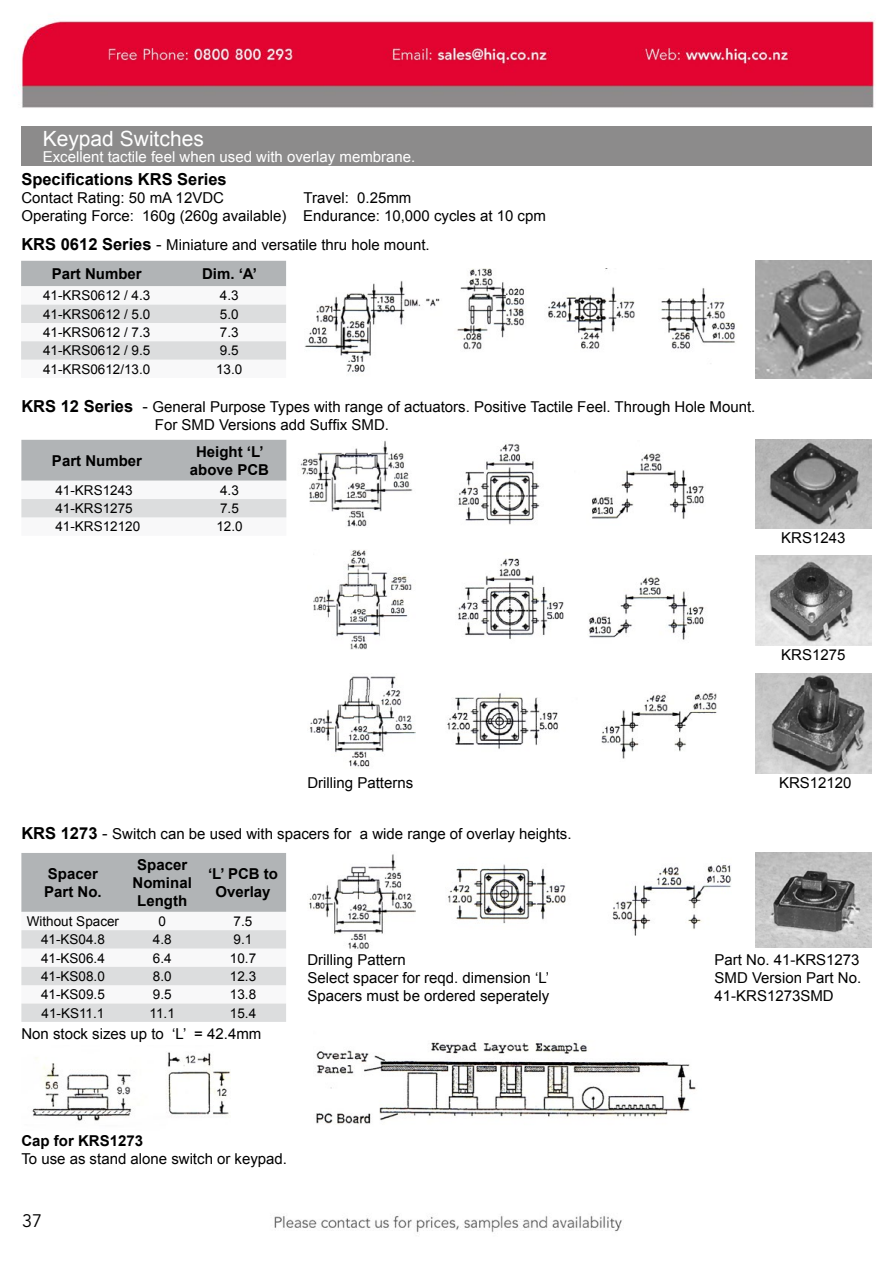
<style>
.page{position:relative;width:893px;height:1263px;background:#fff}
.page>*{position:absolute;margin:0;border:0;box-sizing:border-box;transform-origin:0 0}
.t1{font:21px "Arial";color:#fff}
.t2{font:18px "Avenir";color:#000}
.t3{font:700 16.5px "Arial";color:#000}
.t4{font:15px/18px "Arial";color:#000}
.t5{font:700 15px/18px "Arial";color:#000;text-align:center}
.t6{font:15px "Arial";color:#fff}
.t7{font:13.5px "Arial";color:#000}
.s1{font-weight:700;font-size:16.5px}
.s2{font-size:16.5px}
</style>
<div class="page">
<img style="left:14px;top:20px;width:862px;height:1213px">
<div style="left:0;top:1186px;width:89px;height:77px;background:#fff"></div>
<div style="left:21px;top:126px;width:851px;height:40px;background:#8c8b8b"></div>
<svg style="left:21px;top:261px;width:265px;height:117px"></svg>
<svg style="left:21px;top:440px;width:265px;height:96px"></svg>
<img style="left:298px;top:268px;width:451px;height:109px">
<img style="left:756px;top:261px;width:116px;height:117px">
<img style="left:756px;top:440px;width:116px;height:88px">
<img style="left:756px;top:556px;width:116px;height:89px">
<img style="left:756px;top:673px;width:116px;height:101px">
<img style="left:297px;top:440px;width:118px;height:88px">
<img style="left:454px;top:441px;width:255px;height:87px">
<img style="left:307px;top:550px;width:108px;height:99px">
<img style="left:456px;top:553px;width:253px;height:94px">
<img style="left:307px;top:673px;width:108px;height:96px">
<img style="left:445px;top:679px;width:274px;height:82px">
<svg style="left:21px;top:853px;width:265px;height:169px"></svg>
<img style="left:756px;top:853px;width:116px;height:95px">
<img style="left:307px;top:851px;width:109px;height:100px">
<img style="left:445px;top:857px;width:287px;height:81px">
<img style="left:307px;top:1028px;width:395px;height:101px">
<img style="left:21px;top:1045px;width:210px;height:85px">
<h1 class="t1" style="left:43px;top:125px;width:163px">Keypad Switches</h1>
<p class="t6" style="left:43px;top:147px;width:374px">Excellent tactile feel when used with overlay membrane.</p>
<p class="t3" style="left:21px;top:168px;width:207px">Specifications KRS Series</p>
<p class="t4" style="left:21px;top:189px;width:204px">Contact Rating: 50 mA 12VDC</p>
<p class="t4" style="left:21px;top:189px;width:526px;text-indent:282px">Travel: 0.25mm<br>Operating Force: 160g (260g available) Endurance: 10,000 cycles at 10 cpm</p>
<p class="t4" style="left:21px;top:236px;width:410px"><span class="s1">KRS 0612 Series</span> <span class="s2">-</span> Miniature and versatile thru hole mount.</p>
<p class="t5" style="left:52px;top:265px;width:92px">Part Number</p>
<p class="t5" style="left:202px;top:265px;width:57px">Dim. ‘A’</p>
<p class="t7" style="left:43px;top:287px;width:109px">41-KRS0612 / 4.3</p>
<p class="t7" style="left:220px;top:287px;width:20px">4.3</p>
<p class="t7" style="left:43px;top:305px;width:109px">41-KRS0612 / 5.0</p>
<p class="t7" style="left:220px;top:305px;width:20px">5.0</p>
<p class="t7" style="left:43px;top:323px;width:109px">41-KRS0612 / 7.3</p>
<p class="t7" style="left:220px;top:323px;width:20px">7.3</p>
<p class="t7" style="left:43px;top:342px;width:109px">41-KRS0612 / 9.5</p>
<p class="t7" style="left:220px;top:342px;width:20px">9.5</p>
<p class="t7" style="left:43px;top:360px;width:109px">41-KRS0612/13.0</p>
<p class="t7" style="left:216px;top:360px;width:28px">13.0</p>
<p class="t4" style="left:155px;top:398px;width:602px;text-indent:-133px"><span class="s1">KRS 12 Series</span> <span class="s2">-</span> General Purpose Types with range of actuators. Positive Tactile Feel. Through Hole Mount.<br>For SMD Versions add Suffix SMD.</p>
<p class="t5" style="left:52px;top:452px;width:92px">Part Number</p>
<p class="t5" style="left:190px;top:443px;width:81px">Height ‘L’ above PCB</p>
<p class="t7" style="left:55px;top:481px;width:79px">41-KRS1243</p>
<p class="t7" style="left:220px;top:481px;width:20px">4.3</p>
<p class="t7" style="left:55px;top:500px;width:79px">41-KRS1275</p>
<p class="t7" style="left:220px;top:500px;width:20px">7.5</p>
<p class="t7" style="left:55px;top:518px;width:86px">41-KRS12120</p>
<p class="t7" style="left:216px;top:518px;width:28px">12.0</p>
<p class="t4" style="left:781px;top:529px;width:66px">KRS1243</p>
<p class="t4" style="left:781px;top:646px;width:66px">KRS1275</p>
<p class="t4" style="left:307px;top:774px;width:107px">Drilling Patterns</p>
<p class="t4" style="left:779px;top:774px;width:74px">KRS12120</p>
<p class="t4" style="left:21px;top:825px;width:552px"><span class="s1">KRS 1273</span> <span class="s2">-</span> Switch can be used with spacers for a wide range of overlay heights.</p>
<p class="t5" style="left:44px;top:865px;width:59px;text-align:left">Spacer<br>Part No.</p>
<p class="t5" style="left:133px;top:856px;width:61px">Spacer<br>Nominal<br>Length</p>
<p class="t5" style="left:208px;top:865px;width:72px">‘L’ PCB to<br>Overlay</p>
<p class="t7" style="left:27px;top:912px;width:94px">Without Spacer</p>
<p class="t7" style="left:158px;top:912px;width:9px">0</p>
<p class="t7" style="left:234px;top:912px;width:20px">7.5</p>
<p class="t7" style="left:41px;top:931px;width:65px">41-KS04.8</p>
<p class="t7" style="left:153px;top:931px;width:20px">4.8</p>
<p class="t7" style="left:234px;top:931px;width:20px">9.1</p>
<p class="t7" style="left:41px;top:949px;width:65px">41-KS06.4</p>
<p class="t7" style="left:153px;top:949px;width:20px">6.4</p>
<p class="t7" style="left:230px;top:949px;width:28px">10.7</p>
<p class="t7" style="left:41px;top:967px;width:65px">41-KS08.0</p>
<p class="t7" style="left:153px;top:967px;width:20px">8.0</p>
<p class="t7" style="left:230px;top:967px;width:28px">12.3</p>
<p class="t7" style="left:41px;top:986px;width:65px">41-KS09.5</p>
<p class="t7" style="left:153px;top:986px;width:20px">9.5</p>
<p class="t7" style="left:230px;top:986px;width:28px">13.8</p>
<p class="t7" style="left:42px;top:1004px;width:64px">41-KS11.1</p>
<p class="t7" style="left:150px;top:1004px;width:27px">11.1</p>
<p class="t7" style="left:230px;top:1004px;width:28px">15.4</p>
<p class="t4" style="left:21px;top:1025px;width:241px">Non stock sizes up to ‘L’ = 42.4mm</p>
<p class="t4" style="left:307px;top:951px;width:243px">Drilling Pattern<br>Select spacer for reqd. dimension ‘L’<br>Spacers must be ordered seperately</p>
<p class="t5" style="left:21px;top:1132px;width:123px">Cap for KRS1273</p>
<p class="t4" style="left:21px;top:1150px;width:267px">To use as stand alone switch or keypad.</p>
<p class="t2" style="left:22px;top:1210px;width:22px">37</p>
<p class="t4" style="left:714px;top:951px;width:148px;text-align:justify">Part No. 41-KRS1273<br>SMD Version Part No.<br>41-KRS1273SMD</p>
</div>
